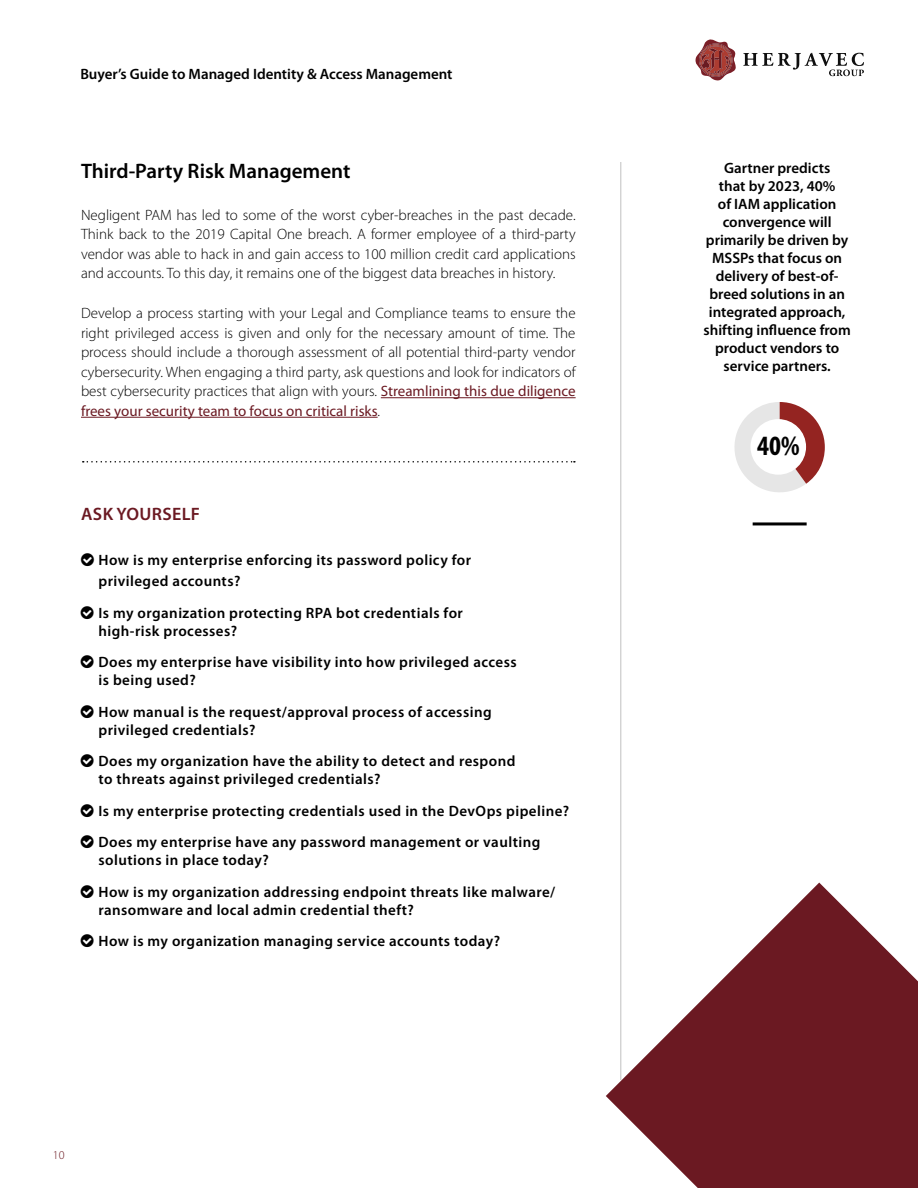
<style>
.page{position:relative;width:918px;height:1188px;background:#fff}
.page>*{position:absolute;margin:0;border:0;box-sizing:border-box;transform-origin:0 0}
.t1{font:700 condensed 28.05px "Myriad Pro";color:#000}
.t2{font:600 21px "Myriad Pro";color:#000}
.t3{font:600 18px "Myriad Pro";letter-spacing:.02em;color:#6b1922}
.t4{font:300 15px/19.5px "Myriad Pro";color:#000;text-align:justify}
.t5{font:600 15px/18px "Myriad Pro";letter-spacing:.03em;color:#000}
.t6{font:600 15px/18px "Myriad Pro";color:#000;text-align:center}
.t7{font:300 12px "Myriad Pro";color:#6b1922}
.s1{font-weight:400;color:#6b1922}
</style>
<div class="page">
<hr style="left:621px;top:162px;width:1px;height:918px;background:#c0c0c0">
<svg style="left:696px;top:39px;width:40px;height:41px"></svg>
<svg style="left:743px;top:53px;width:121px;height:23px"></svg>
<svg style="left:606px;top:883px;width:312px;height:305px;fill:#6b1922"></svg>
<hr style="left:381px;top:397px;width:195px;height:1px;background:#6b1922">
<hr style="left:81px;top:417px;width:297px;height:1px;background:#6b1922">
<svg style="left:83px;top:461px;width:492px;height:2px"></svg>
<svg style="left:734px;top:402px;width:91px;height:90px"></svg>
<div style="left:751px;top:419px;width:55px;height:56px;background:#fff;border-radius:50%"></div>
<hr style="left:753px;top:522px;width:54px;height:3px;background:#000">
<p class="t6" style="left:80px;top:65px;width:374px">Buyer’s Guide to Managed Identity &amp; Access Management</p>
<h2 class="t2" style="left:81px;top:158px;width:271px">Third-Party Risk Management</h2>
<p class="t4" style="left:81px;top:205px;width:496px">Negligent PAM has led to some of the worst cyber-breaches in the past decade.<br>Think back to the 2019 Capital One breach. A former employee of a third-party vendor was able to hack in and gain access to 100 million credit card applications and accounts. To this day, it remains one of the biggest data breaches in history.</p>
<p class="t4" style="left:81px;top:304px;width:496px">Develop a process starting with your Legal and Compliance teams to ensure the right privileged access is given and only for the necessary amount of time. The process should include a thorough assessment of all potential third-party vendor cybersecurity. When engaging a third party, ask questions and look for indicators of best cybersecurity practices that align with yours. <span class="s1">Streamlining this due diligence frees your security team to focus on critical risks</span>.</p>
<p class="t3" style="left:81px;top:502px;width:120px">ASK YOURSELF</p>
<p class="t5" style="left:99px;top:549px;width:374px;line-height:21.6px">How is my enterprise enforcing its password policy for privileged accounts?</p>
<p class="t5" style="left:99px;top:604px;width:366px">Is my organization protecting RPA bot credentials for high-risk processes?</p>
<p class="t5" style="left:99px;top:653px;width:420px">Does my enterprise have visibility into how privileged access is being used?</p>
<p class="t5" style="left:99px;top:703px;width:395px">How manual is the request/approval process of accessing privileged credentials?</p>
<p class="t5" style="left:99px;top:752px;width:418px">Does my organization have the ability to detect and respond to threats against privileged credentials?</p>
<p class="t5" style="left:99px;top:795px;width:472px;line-height:31.5px">Is my enterprise protecting credentials used in the DevOps pipeline?<br>Does my enterprise have any password management or vaulting</p>
<p class="t5" style="left:99px;top:844px;width:458px;line-height:31.5px">solutions in place today?<br>How is my organization addressing endpoint threats like malware/</p>
<p class="t5" style="left:99px;top:894px;width:403px;line-height:31.5px">ransomware and local admin credential theft?<br>How is my organization managing service accounts today?</p>
<p class="t7" style="left:53px;top:1148px;width:13px">10</p>
<p class="t6" style="left:704px;top:159px;width:149px">Gartner predicts<br>that by 2023, 40%<br>of IAM application convergence will primarily be driven by<br>MSSPs that focus on delivery of best-of&shy;breed solutions in an integrated approach, shifting influence from product vendors to service partners.</p>
<h1 class="t1" style="left:757px;top:430px;width:44px">40%</h1>
</div>
